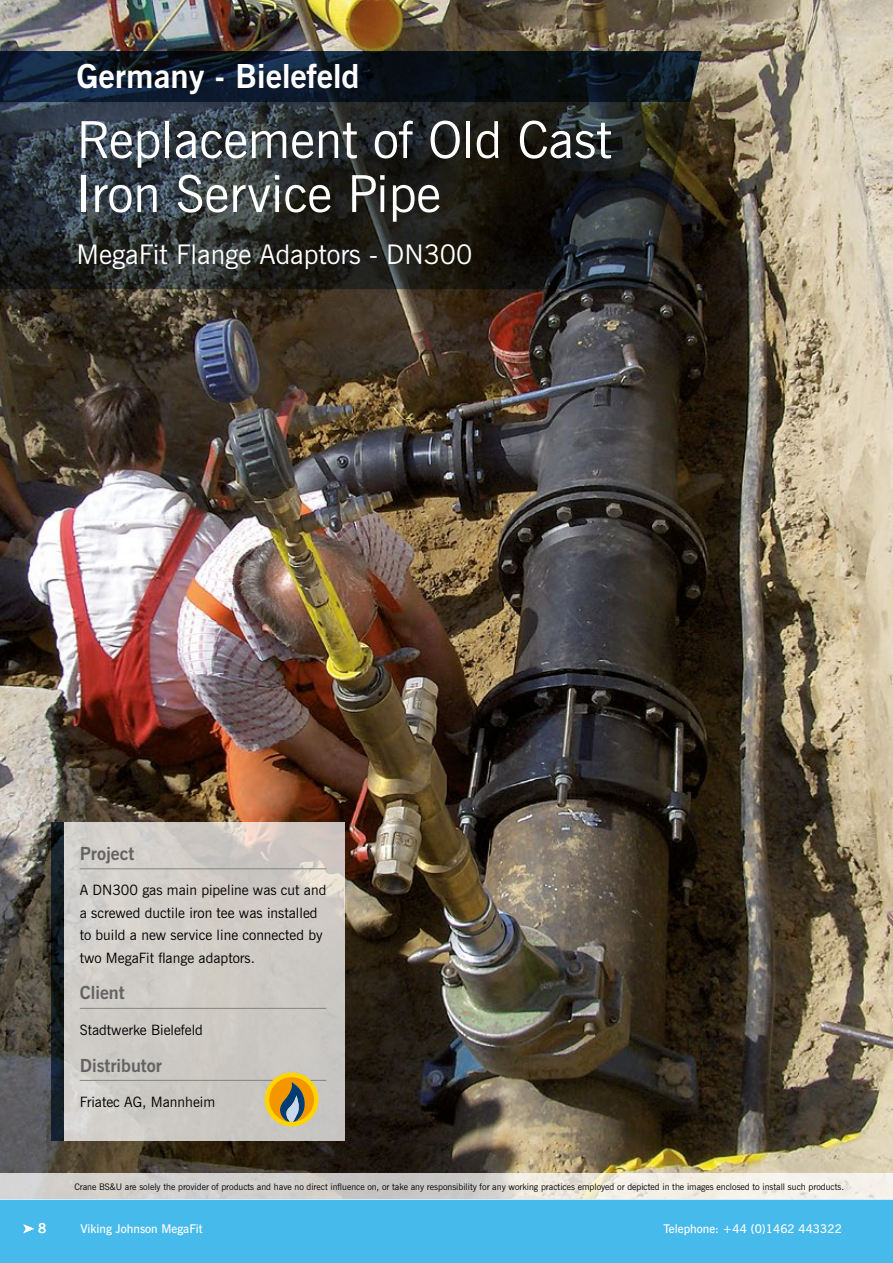
<style>
.page{position:relative;width:893px;height:1263px;background:#fff}
.page>*{position:absolute;margin:0;border:0;box-sizing:border-box;transform-origin:0 0}
.t1{font:51px/54px "News Gothic BT";color:#fff}
.t2{font:700 33px "News Gothic BT";color:#fff}
.t3{font:27px "News Gothic BT";color:#fff}
.t4{font:700 18px "News Gothic BT";color:#646363}
.t5{font:14.25px/22.5px "News Gothic BT";color:#000}
.t6{font:600 13.5px "News Gothic BT";color:#fff}
.t7{font:600 12px "News Gothic BT";color:#fff}
.t8{font:9px "News Gothic BT";color:#000}
</style>
<div class="page">
<img style="left:0;top:0;width:893px;height:1173px">
<div style="left:0;top:1199px;width:893px;height:64px;background:#47baec"></div>
<svg style="left:0;top:1173px;width:893px;height:26px;background:#dedbd5"></svg>
<svg style="left:0;top:102px;width:702px;height:187px;background:#272a2a"></svg>
<svg style="left:0;top:51px;width:702px;height:51px;background:#0d1824"></svg>
<div style="left:64px;top:822px;width:280px;height:319px;background:linear-gradient(to right,#d2d0cb,#ccc7c1)"></div>
<svg style="left:51px;top:822px;width:13px;height:319px;background:#121b21"></svg>
<hr style="left:80px;top:868px;width:246px;height:1px;background:#7e867e">
<hr style="left:80px;top:1008px;width:246px;height:1px;background:#7e867e">
<hr style="left:80px;top:1080px;width:246px;height:1px;background:#7e867e">
<div style="left:265px;top:1072px;width:54px;height:54px;background:#ffd400;border-radius:50%"></div>
<svg style="left:269px;top:1077px;width:45px;height:46px"></svg>
<svg style="left:23px;top:1224px;width:11px;height:9px"></svg>
<h2 class="t2" style="left:77px;top:56px;width:284px">Germany - Bielefeld</h2>
<h1 class="t1" style="left:77px;top:113px;width:537px">Replacement of Old Cast<br>Iron Service Pipe</h1>
<h3 class="t3" style="left:77px;top:238px;width:397px">MegaFit Flange Adaptors - DN300</h3>
<h3 class="t4" style="left:80px;top:842px;width:56px">Project</h3>
<h3 class="t5" style="left:80px;top:879px;width:248px">A DN300 gas main pipeline was cut and a screwed ductile iron tee was installed to build a new service line connected by two MegaFit flange adaptors.</h3>
<h3 class="t4" style="left:80px;top:982px;width:47px">Client</h3>
<h3 class="t5" style="left:80px;top:1018px;width:125px">Stadtwerke Bielefeld</h3>
<h3 class="t4" style="left:80px;top:1054px;width:84px">Distributor</h3>
<h3 class="t5" style="left:80px;top:1090px;width:137px">Friatec AG, Mannheim</h3>
<h3 class="t6" style="left:38px;top:1220px;width:10px">8</h3>
<p class="t8" style="left:74px;top:1181px;width:771px">Crane BS&amp;U are solely the provider of products and have no direct influence on, or take any responsibility for any working practices employed or depicted in the images enclosed to install such products.</p>
<h3 class="t7" style="left:81px;top:1222px;width:123px">Viking Johnson MegaFit</h3>
<h3 class="t7" style="left:664px;top:1222px;width:180px">Telephone: +44 (0)1462 443322</h3>
</div>
